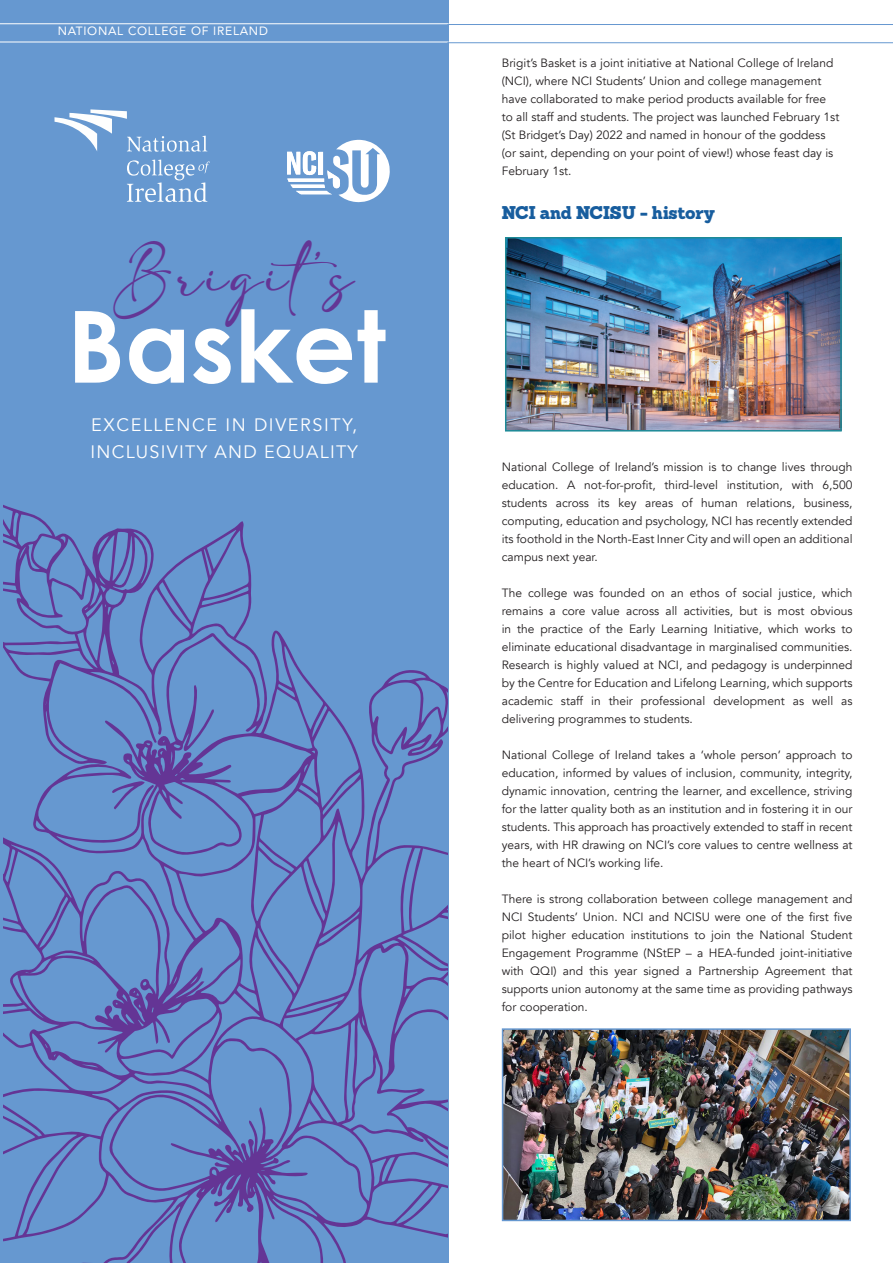
<style>
.page{position:relative;width:893px;height:1263px;background:#fff}
.page>*{position:absolute;margin:0;border:0;box-sizing:border-box;transform-origin:0 0}
.t1{font:700 99.75px "Century Gothic";color:#fff}
.t2{font:42.75px "adelia";letter-spacing:.095em;color:#633695}
.t3{font:18px "Avenir";letter-spacing:.09em;color:#fff}
.t4{font:18px "Avenir";letter-spacing:.07em;color:#fff}
.t5{font:900 18px "Sanchez";letter-spacing:-.005em;color:#175d9e}
.t6{font:12px/18px "Avenir";color:#231f20;text-align:justify}
.t7{font:12px "Avenir";letter-spacing:.06em;color:#fff}
</style>
<div class="page">
<img style="left:508px;top:240px;width:331px;height:188px">
<div style="left:505px;top:237px;width:337px;height:194px;border:2px solid #1e8b98"></div>
<div style="left:0;top:0;width:449px;height:1263px;background:#6698d0"></div>
<svg style="left:4px;top:505px;width:443px;height:758px"></svg>
<svg style="left:112px;top:780px;width:33px;height:29px"></svg>
<svg style="left:54px;top:109px;width:153px;height:43px"></svg>
<svg style="left:127px;top:160px;width:83px;height:42px"></svg>
<svg style="left:287px;top:140px;width:103px;height:62px"></svg>
<hr style="left:319px;top:152px;width:4px;height:22px;background:#fff">
<hr style="left:0;top:42px;width:449px;height:1px;background:#fff">
<hr style="left:447px;top:42px;width:446px;height:1px;background:#6698d0">
<hr style="left:0;top:23px;width:449px;height:1px;background:#fff">
<hr style="left:447px;top:24px;width:446px;height:1px;background:#6698d0">
<img style="left:505px;top:1031px;width:343px;height:187px">
<div style="left:502px;top:1028px;width:349px;height:193px;border:2px solid #6698d0"></div>
<p class="t7" style="left:58px;top:22px;width:212px">NATIONAL COLLEGE OF IRELAND</p>
<p class="t2" style="left:113px;top:252px;width:246px">Brigit’s</p>
<p class="t1" style="left:67px;top:284px;width:321px">Basket</p>
<p class="t3" style="left:91px;top:414px;width:268px">EXCELLENCE IN DIVERSITY,</p>
<p class="t4" style="left:90px;top:441px;width:269px">INCLUSIVITY AND EQUALITY</p>
<p class="t6" style="left:502px;top:54px;width:339px;text-align:left">Brigit’s Basket is a joint initiative at National College of Ireland (NCI), where NCI Students’ Union and college management have collaborated to make period products available for free to all staff and students. The project was launched February 1st (St Bridget’s Day) 2022 and named in honour of the goddess (or saint, depending on your point of view!) whose feast day is February 1st.</p>
<p class="t5" style="left:502px;top:199px;width:215px">NCI and NCISU - history</p>
<p class="t6" style="left:502px;top:458px;width:352px">National College of Ireland’s mission is to change lives through education. A not-for-profit, third-level institution, with 6,500 students across its key areas of human relations, business, computing, education and psychology, NCI has recently extended its foothold in the North-East Inner City and will open an additional campus next year.</p>
<p class="t6" style="left:502px;top:584px;width:352px">The college was founded on an ethos of social justice, which remains a core value across all activities, but is most obvious in the practice of the Early Learning Initiative, which works to eliminate educational disadvantage in marginalised communities.<br>Research is highly valued at NCI, and pedagogy is underpinned by the Centre for Education and Lifelong Learning, which supports academic staff in their professional development as well as delivering programmes to students.</p>
<p class="t6" style="left:502px;top:746px;width:352px">National College of Ireland takes a ‘whole person’ approach to education, informed by values of inclusion, community, integrity, dynamic innovation, centring the learner, and excellence, striving for the latter quality both as an institution and in fostering it in our students. This approach has proactively extended to staff in recent years, with HR drawing on NCI’s core values to centre wellness at the heart of NCI’s working life.</p>
<p class="t6" style="left:502px;top:890px;width:352px">There is strong collaboration between college management and NCI Students’ Union. NCI and NCISU were one of the first five pilot higher education institutions to join the National Student Engagement Programme (NStEP – a HEA-funded joint-initiative with QQI) and this year signed a Partnership Agreement that supports union autonomy at the same time as providing pathways for cooperation.</p>
</div>
